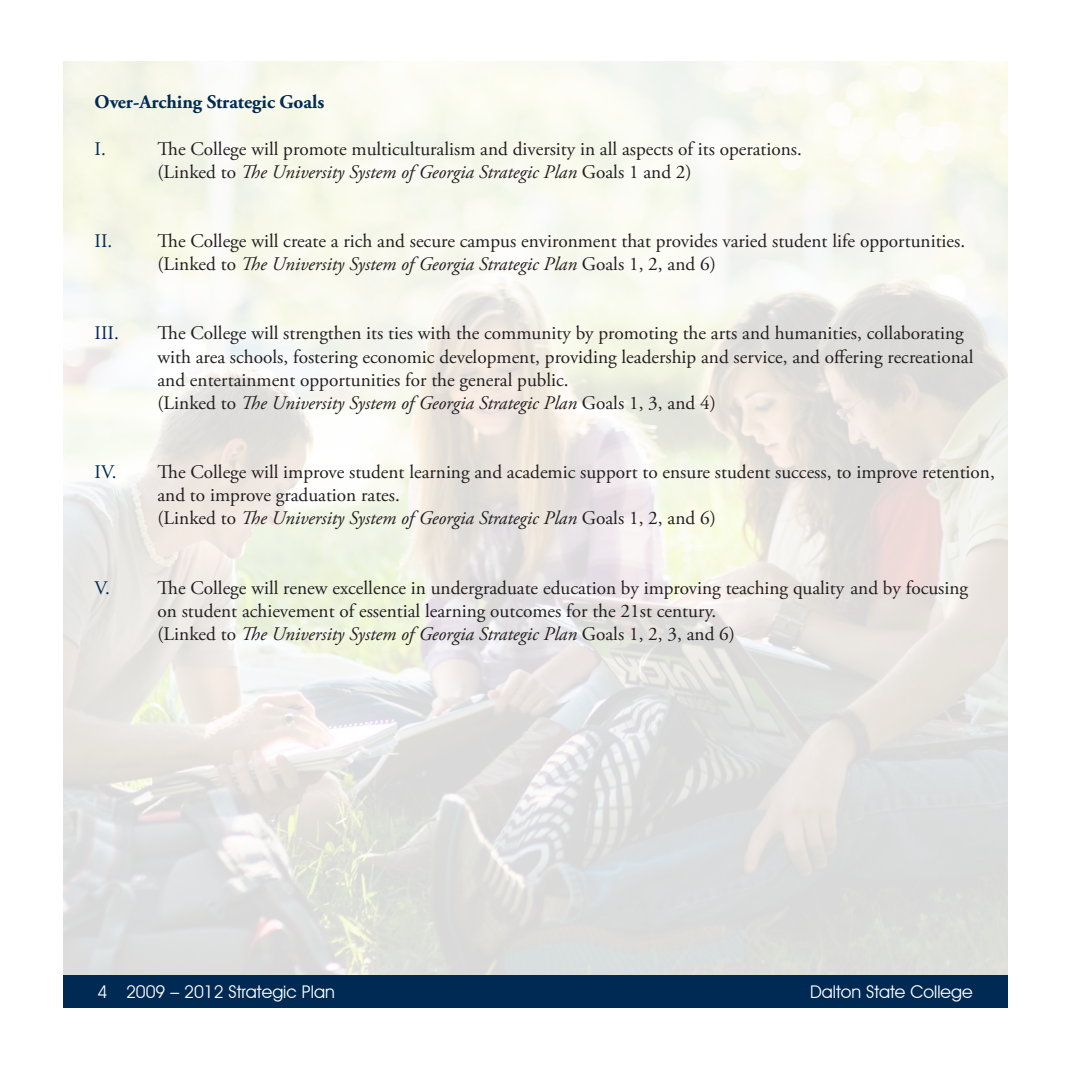
<style>
.page{position:relative;width:1071px;height:1071px;background:#fff}
.page>*{position:absolute;margin:0;border:0;box-sizing:border-box;transform-origin:0 0}
.t1{font:19.25px "Adobe Garamond Pro";color:#231f20}
.t2{font:italic 19.25px "Adobe Garamond Pro";color:#231f20}
.t3{font:700 19.25px "Adobe Garamond Pro";color:#002a54}
.t4{font:19.25px "Adobe Garamond Pro";color:#002a54}
.t5{font:17.5px "Avant Garde IT Cby BT";color:#fff}
.s1{font-style:normal}
.s2{color:#002a54}
</style>
<div class="page">
<div style="left:63px;top:975px;width:945px;height:33px;background:#002a54"></div>
<p class="t3" style="left:94px;top:91px;width:231px">Over-Arching Strategic Goals</p>
<p class="t4" style="left:94px;top:137px;width:13px">I.</p>
<p class="t1" style="left:158px;top:137px;width:646px">The College will promote multiculturalism and diversity in all aspects of its operations.</p>
<p class="t2" style="left:158px;top:160px;width:536px"><span class="s1">(Linked to</span> The University System of Georgia Strategic Plan <span class="s1">Goals 1 and 2)</span></p>
<p class="t1" style="left:94px;top:229px;width:872px"><span class="s2">II.</span> The College will create a rich and secure campus environment that provides varied student life opportunities.</p>
<p class="t2" style="left:158px;top:253px;width:560px"><span class="s1">(Linked to</span> The University System of Georgia Strategic Plan <span class="s1">Goals 1, 2, and 6)</span></p>
<p class="t4" style="left:94px;top:322px;width:26px">III.</p>
<p class="t1" style="left:158px;top:322px;width:808px">The College will strengthen its ties with the community by promoting the arts and humanities, collaborating</p>
<p class="t1" style="left:158px;top:345px;width:817px">with area schools, fostering economic development, providing leadership and service, and offering recreational</p>
<p class="t1" style="left:158px;top:368px;width:413px">and entertainment opportunities for the general public.</p>
<p class="t2" style="left:158px;top:391px;width:560px"><span class="s1">(Linked to</span> The University System of Georgia Strategic Plan <span class="s1">Goals 1, 3, and 4)</span></p>
<p class="t1" style="left:94px;top:460px;width:902px"><span class="s2">IV.</span> The College will improve student learning and academic support to ensure student success, to improve retention,</p>
<p class="t1" style="left:158px;top:484px;width:244px">and to improve graduation rates.</p>
<p class="t2" style="left:158px;top:507px;width:560px"><span class="s1">(Linked to</span> The University System of Georgia Strategic Plan <span class="s1">Goals 1, 2, and 6)</span></p>
<p class="t4" style="left:94px;top:576px;width:17px">V.</p>
<p class="t1" style="left:158px;top:576px;width:812px">The College will renew excellence in undergraduate education by improving teaching quality and by focusing</p>
<p class="t1" style="left:158px;top:599px;width:560px">on student achievement of essential learning outcomes for the 21st century.</p>
<p class="t2" style="left:158px;top:622px;width:579px"><span class="s1">(Linked to</span> The University System of Georgia Strategic Plan <span class="s1">Goals 1, 2, 3, and 6)</span></p>
<p class="t5" style="left:98px;top:981px;width:239px">4 2009 – 2012 Strategic Plan</p>
<p class="t5" style="left:810px;top:981px;width:164px">Dalton State College</p>
</div>
